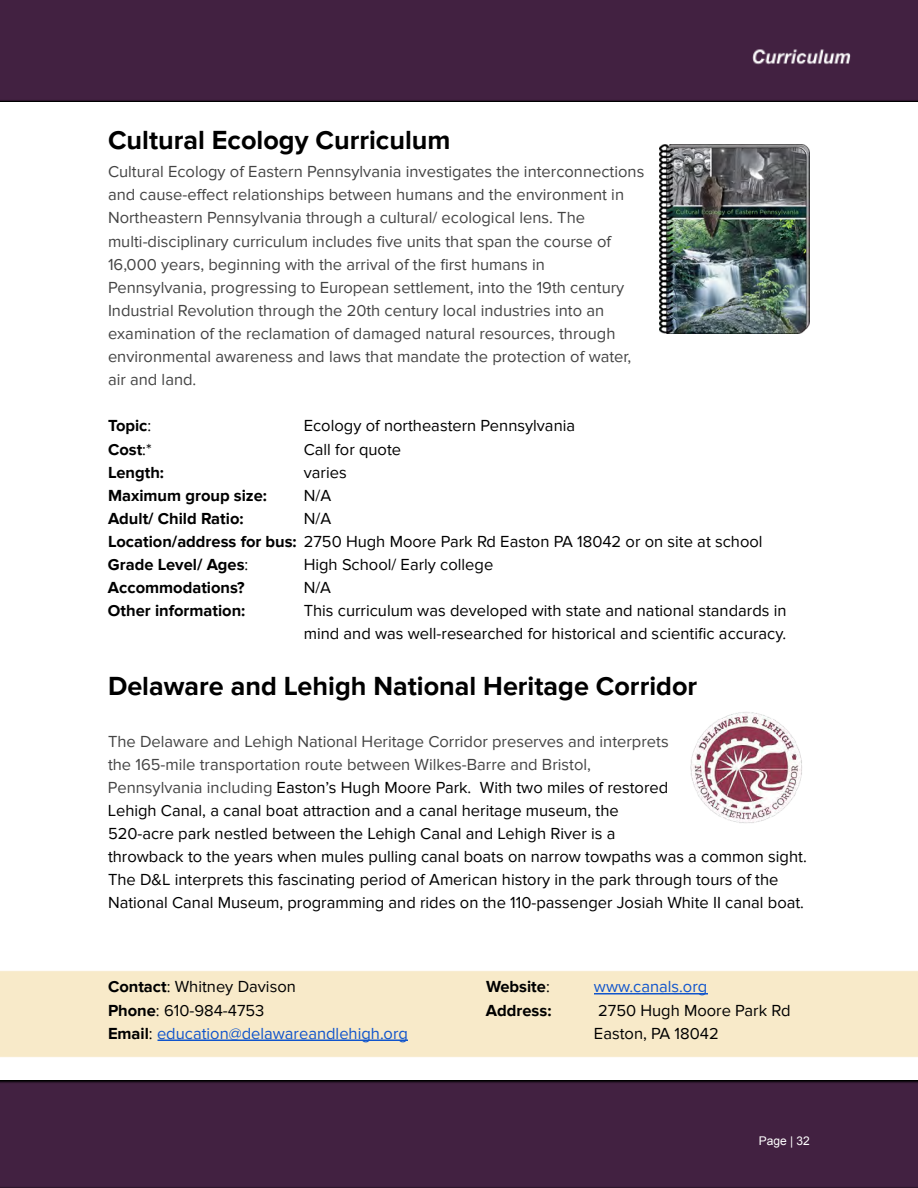
<style>
.page{position:relative;width:918px;height:1188px;background:#fff}
.page>*{position:absolute;margin:0;border:0;box-sizing:border-box;transform-origin:0 0}
.t1{font:700 27px "Proxima Nova";color:#000}
.t2{font:16.5px/23.1px "Proxima Nova";color:#000}
.t3{font:16.5px/23.1px "Proxima Nova";color:#444}
.t4{font:700 16.5px "Proxima Nova";color:#000}
.t5{font:16.5px/23.1px "Proxima Nova";color:#15c}
.t6{font:12px "Arial";color:#fff}
.s1{font-weight:400}
.s2{font-weight:700}
.s3{color:#444}
.s4{font-weight:700;color:#000}
.s5{color:#000}
</style>
<div class="page">
<hr style="left:158px;top:1040px;width:250px;height:1px;background:#15c">
<hr style="left:594px;top:993px;width:114px;height:1px;background:#15c">
<img style="left:659px;top:144px;width:151px;height:189px">
<img style="left:690px;top:712px;width:112px;height:111px">
<div style="left:0;top:0;width:918px;height:101px;background:#422141"></div>
<div style="left:0;top:1080px;width:918px;height:108px;background:#422141"></div>
<h1 class="t1" style="left:108px;top:124px;width:344px">Cultural Ecology Curriculum</h1>
<p class="t3" style="left:108px;top:161px;width:538px">Cultural Ecology of Eastern Pennsylvania investigates the interconnections and cause-effect relationships between humans and the environment in Northeastern Pennsylvania through a cultural/ ecological lens. The multi-disciplinary curriculum includes five units that span the course of 16,000 years, beginning with the arrival of the first humans in Pennsylvania, progressing to European settlement, into the 19th century Industrial Revolution through the 20th century local industries into an examination of the reclamation of damaged natural resources, through environmental awareness and laws that mandate the protection of water, air and land.</p>
<p class="t4" style="left:108px;top:416px;width:45px">Topic<span class="s1">:</span></p>
<p class="t2" style="left:304px;top:415px;width:273px">Ecology of northeastern Pennsylvania</p>
<p class="t4" style="left:108px;top:439px;width:45px">Cost<span class="s1">:*</span></p>
<p class="t2" style="left:304px;top:438px;width:99px">Call for quote</p>
<p class="t4" style="left:108px;top:462px;width:58px">Length:</p>
<p class="t2" style="left:304px;top:461px;width:44px">varies</p>
<p class="t4" style="left:108px;top:486px;width:161px">Maximum group size:</p>
<p class="t2" style="left:304px;top:484px;width:29px">N/A</p>
<p class="t4" style="left:108px;top:509px;width:137px">Adult/ Child Ratio:</p>
<p class="t2" style="left:108px;top:507px;width:656px;text-indent:196px">N/A<br><span class="s2">Location/address for bus:</span> 2750 Hugh Moore Park Rd Easton PA 18042 or on site at school<br><span class="s2">Grade Level/ Ages</span>:</p>
<p class="t2" style="left:304px;top:553px;width:191px">High School/ Early college</p>
<p class="t4" style="left:108px;top:578px;width:138px">Accommodations?</p>
<p class="t2" style="left:304px;top:577px;width:29px">N/A</p>
<p class="t4" style="left:108px;top:601px;width:139px">Other information:</p>
<p class="t2" style="left:304px;top:600px;width:484px">This curriculum was developed with state and national standards in mind and was well-researched for historical and scientific accuracy.</p>
<h1 class="t1" style="left:108px;top:670px;width:591px">Delaware and Lehigh National Heritage Corridor</h1>
<p class="t2" style="left:108px;top:730px;width:700px"><span class="s3">The Delaware and Lehigh National Heritage Corridor preserves and interprets<br>the 165-mile transportation route between Wilkes-Barre and Bristol,<br>Pennsylvania including</span> Easton’s Hugh Moore Park. With two miles of restored<br>Lehigh Canal, a canal boat attraction and a canal heritage museum, the<br>520-acre park nestled between the Lehigh Canal and Lehigh River is a<br>throwback to the years when mules pulling canal boats on narrow towpaths was a common sight.<br>The D&amp;L interprets this fascinating period of American history in the park through tours of the National Canal Museum, programming and rides on the 110-passenger Josiah White II canal boat.</p>
<p class="t5" style="left:108px;top:976px;width:302px"><span class="s4">Contact</span><span class="s5">: Whitney Davison<br></span><span class="s4">Phone</span><span class="s5">: 610-984-4753<br></span><span class="s4">Email</span><span class="s5">:</span> education@delawareandlehigh.org</p>
<p class="t4" style="left:486px;top:977px;width:65px">Website<span class="s1">:</span></p>
<p class="t5" style="left:594px;top:976px;width:115px">www.canals.org</p>
<p class="t4" style="left:486px;top:1000px;width:67px">Address:</p>
<p class="t2" style="left:594px;top:999px;width:198px">2750 Hugh Moore Park Rd<br>Easton, PA 18042</p>
<p class="t6" style="left:759px;top:1133px;width:53px">Page | 32</p>
</div>
